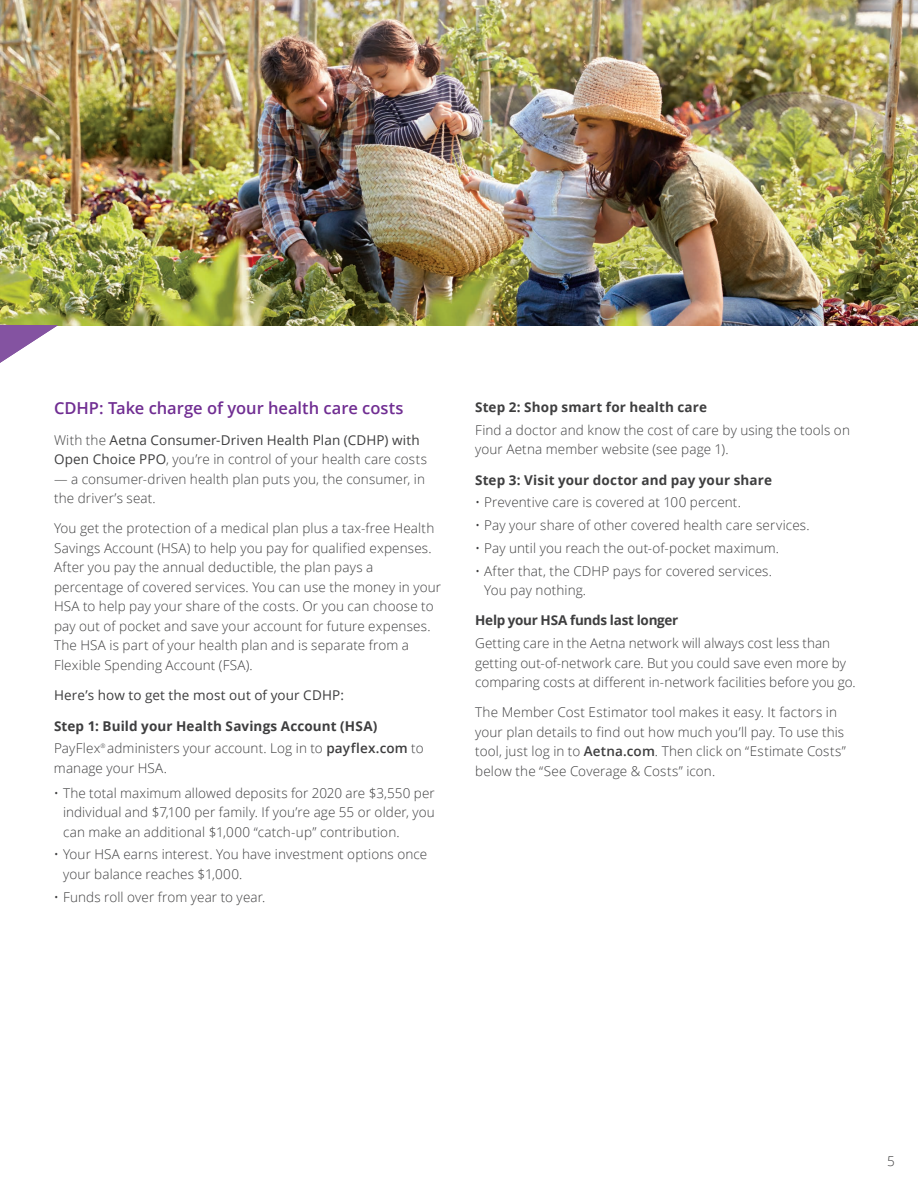
<style>
.page{position:relative;width:918px;height:1188px;background:#fff}
.page>*{position:absolute;margin:0;border:0;box-sizing:border-box;transform-origin:0 0}
.t1{font:600 16.5px "Open Sans";color:#702d92}
.t2{font:300 13.5px/19.5px "Open Sans";letter-spacing:.01em;color:#3e3e3f}
.t3{font:700 13.5px/22.8px "Open Sans";letter-spacing:.01em;color:#3e3e3f}
.t4{font:13.5px/19.5px "Open Sans";letter-spacing:.01em;color:#3e3e3f}
.t5{font:700 13.5px "Open Sans";letter-spacing:-.02em;color:#3e3e3f}
.s1{font-weight:300}
.s2{font-weight:600}
</style>
<div class="page">
<img style="left:0;top:0;width:918px;height:325px">
<svg style="left:0;top:325px;width:58px;height:38px"></svg>
<p class="t1" style="left:54px;top:397px;width:351px">CDHP: Take charge of your health care costs</p>
<p class="t4" style="left:54px;top:430px;width:375px"><span class="s1">With the</span> Aetna Consumer-Driven Health Plan (CDHP) with<br>Open Choice PPO<span class="s1">, you’re in control of your health care costs</span></p>
<p class="t2" style="left:54px;top:469px;width:373px">— a consumer-driven health plan puts you, the consumer, in the driver’s seat.</p>
<p class="t2" style="left:54px;top:518px;width:389px">You get the protection of a medical plan plus a tax-free Health Savings Account (HSA) to help you pay for qualified expenses.<br>After you pay the annual deductible, the plan pays a percentage of covered services. You can use the money in your HSA to help pay your share of the costs. Or you can choose to pay out of pocket and save your account for future expenses.<br>The HSA is part of your health plan and is separate from a Flexible Spending Account (FSA).</p>
<p class="t4" style="left:54px;top:685px;width:291px">Here’s how to get the most out of your CDHP:</p>
<p class="t3" style="left:54px;top:714px;width:371px">Step 1: Build your Health Savings Account (HSA)<br><span class="s1">PayFlex</span><sup>®</sup> <span class="s1">administers your account. Log in to</span> <span class="s2">payflex.com</span> <span class="s1">to</span></p>
<p class="t2" style="left:54px;top:758px;width:115px">manage your HSA.</p>
<p class="t2" style="left:63px;top:783px;width:373px;text-align:justify;text-indent:-9px">• The total maximum allowed deposits for 2020 are $3,550 per individual and $7,100 per family. If you’re age 55 or older, you can make an additional $1,000 “catch-up” contribution.</p>
<p class="t2" style="left:63px;top:844px;width:366px;text-indent:-9px">• Your HSA earns interest. You have investment options once your balance reaches $1,000.</p>
<p class="t2" style="left:54px;top:887px;width:213px">• Funds roll over from year to year.</p>
<p class="t3" style="left:475px;top:395px;width:233px">Step 2: Shop smart for health care</p>
<p class="t2" style="left:475px;top:420px;width:376px">Find a doctor and know the cost of care by using the tools on your Aetna member website (see page 1).</p>
<p class="t3" style="left:475px;top:468px;width:298px">Step 3: Visit your doctor and pay your share</p>
<p class="t2" style="left:475px;top:492px;width:267px">• Preventive care is covered at 100 percent.</p>
<p class="t2" style="left:475px;top:515px;width:336px">• Pay your share of other covered health care services.</p>
<p class="t2" style="left:475px;top:538px;width:305px">• Pay until you reach the out-of-pocket maximum.</p>
<p class="t2" style="left:484px;top:560px;width:289px;text-indent:-9px">• After that, the CDHP pays for covered services.<br>You pay nothing.</p>
<p class="t5" style="left:475px;top:611px;width:205px">Help your HSA funds last longer</p>
<p class="t2" style="left:475px;top:633px;width:382px">Getting care in the Aetna network will always cost less than getting out-of-network care. But you could save even more by comparing costs at different in-network facilities before you go.</p>
<p class="t2" style="left:475px;top:702px;width:372px">The Member Cost Estimator tool makes it easy. It factors in your plan details to find out how much you’ll pay. To use this tool, just log in to <span class="s2">Aetna.com</span>. Then click on “Estimate Costs” below the “See Coverage &amp; Costs” icon.</p>
<p class="t2" style="left:887px;top:1151px;width:9px">5</p>
</div>
